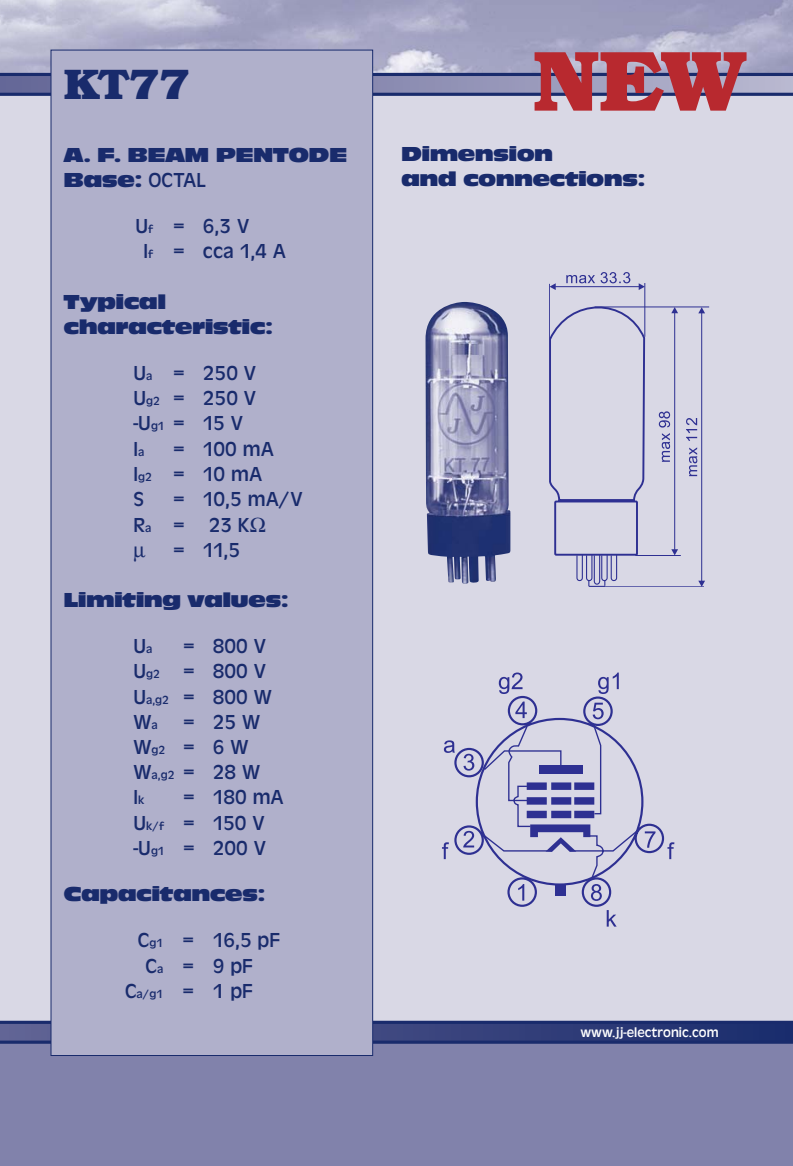
<style>
.page{position:relative;width:793px;height:1166px;background:#fff}
.page>*{position:absolute;margin:0;border:0;box-sizing:border-box;transform-origin:0 0}
.t1{font:700 87.5px "Bookman Itc TCE";color:#b8292f}
.t2{font:700 43.75px "Bookman Itc TCE";color:#192b6c}
.t3{font:21px/25.2px "Antique Oli TCE";color:#192b6c}
.t4{font:21px/25.2px "Antique Oli Nor PCE";color:#192b6c}
.t5{font:14px "Antique Oli TCE";color:#fff}
.s1{font-family:"Antique Oli TCE"}
.s2{font-size:12.25px}
</style>
<div class="page">
<div style="left:0;top:0;width:793px;height:1165px;background:#d9d8e5"></div>
<svg style="left:0;top:76px;width:793px;height:17px;background:#9798ba"></svg>
<img style="left:0;top:0;width:793px;height:73px">
<div style="left:0;top:1042px;width:793px;height:123px;background:#8182ab"></div>
<hr style="left:0;top:73px;width:793px;height:3px;background:#192b6c">
<hr style="left:0;top:93px;width:793px;height:3px;background:#192b6c">
<svg style="left:0;top:1023px;width:793px;height:17px;background:#313d79"></svg>
<img style="left:425px;top:302px;width:85px;height:282px">
<svg style="left:549px;top:297px;width:97px;height:290px"></svg>
<hr style="left:549px;top:284px;width:1px;height:55px;background:#2e3092">
<hr style="left:644px;top:283px;width:1px;height:54px;background:#2e3092">
<hr style="left:555px;top:286px;width:84px;height:1px;background:#2e3092">
<svg style="left:549px;top:283px;width:7px;height:7px"></svg>
<svg style="left:638px;top:283px;width:7px;height:7px"></svg>
<hr style="left:594px;top:307px;width:115px;height:1px;background:#2e3092">
<hr style="left:635px;top:555px;width:46px;height:1px;background:#2e3092">
<hr style="left:604px;top:586px;width:100px;height:1px;background:#2e3092">
<hr style="left:674px;top:313px;width:1px;height:237px;background:#2e3092">
<svg style="left:671px;top:549px;width:7px;height:6px"></svg>
<svg style="left:671px;top:307px;width:7px;height:6px"></svg>
<hr style="left:701px;top:313px;width:1px;height:268px;background:#2e3092">
<svg style="left:698px;top:307px;width:7px;height:6px"></svg>
<svg style="left:698px;top:580px;width:7px;height:7px"></svg>
<svg style="left:659px;top:411px;width:11px;height:51px"></svg>
<svg style="left:566px;top:272px;width:64px;height:11px"></svg>
<svg style="left:686px;top:418px;width:11px;height:58px"></svg>
<svg style="left:454px;top:695px;width:211px;height:191px"></svg>
<svg style="left:463px;top:831px;width:11px;height:16px"></svg>
<div style="left:554px;top:885px;width:11px;height:11px;background:#2e3092"></div>
<svg style="left:645px;top:831px;width:10px;height:16px"></svg>
<svg style="left:598px;top:672px;width:21px;height:22px"></svg>
<svg style="left:499px;top:672px;width:23px;height:22px"></svg>
<svg style="left:442px;top:842px;width:7px;height:17px"></svg>
<svg style="left:667px;top:842px;width:7px;height:17px"></svg>
<svg style="left:482px;top:701px;width:157px;height:177px"></svg>
<div style="left:454px;top:748px;width:30px;height:29px;border:2px solid #2e3092;border-radius:50%"></div>
<svg style="left:463px;top:753px;width:11px;height:17px"></svg>
<svg style="left:444px;top:740px;width:11px;height:13px"></svg>
<div style="left:507px;top:877px;width:30px;height:29px;border:2px solid #2e3092;border-radius:50%"></div>
<svg style="left:518px;top:884px;width:6px;height:16px"></svg>
<svg style="left:607px;top:910px;width:9px;height:16px"></svg>
<div style="left:582px;top:877px;width:29px;height:29px;border:2px solid #2e3092;border-radius:50%"></div>
<svg style="left:591px;top:884px;width:11px;height:17px"></svg>
<hr style="left:0;top:1020px;width:793px;height:3px;background:#192b6c">
<hr style="left:0;top:1040px;width:793px;height:3px;background:#192b6c">
<div style="left:51px;top:50px;width:322px;height:1005px;background:#b0b0cb"></div>
<h2 class="t2" style="left:64px;top:69px;width:127px">KT77</h2>
<p class="t4" style="left:64px;top:143px;width:284px">A. F. BEAM PENTODE<br>Base: <span class="s1">OCTAL</span></p>
<p class="t3" style="left:143px;top:214px;width:144px;text-indent:-8px">U<span class="s2">f</span> = 6,3 V<br>I<span class="s2">f</span> = cca 1,4 A</p>
<p class="t4" style="left:64px;top:290px;width:210px">Typical characteristic:</p>
<p class="t3" style="left:133px;top:361px;width:124px">U<span class="s2">a</span> = 250 V<br>U<span class="s2">g2</span> = 250 V -U<span class="s2">g1</span> = 15 V<br>I<span class="s2">a</span></p>
<p class="t3" style="left:133px;top:437px;width:142px;text-indent:40px">= 100 mA<br>I<span class="s2">g2</span> = 10 mA<br>S</p>
<p class="t3" style="left:173px;top:488px;width:131px">= 10,5 mA/V</p>
<p class="t3" style="left:133px;top:513px;width:118px">R<span class="s2">a</span> = 23 K</p>
<p class="t3" style="left:173px;top:538px;width:69px">= 11,5</p>
<p class="t4" style="left:64px;top:588px;width:225px">Limiting values:</p>
<p class="t3" style="left:133px;top:634px;width:20px">U<span class="s2">a</span></p>
<p class="t3" style="left:133px;top:634px;width:140px;text-indent:50px">= 800 V<br>U<span class="s2">g2</span> = 800 V<br>U<span class="s2">a,g2</span> = 800 W<br>W<span class="s2">a</span> = 25 W<br>W<span class="s2">g2</span> = 6 W<br>W<span class="s2">a,g2</span> = 28 W<br>I<span class="s2">k</span></p>
<p class="t3" style="left:133px;top:786px;width:152px;text-indent:50px">= 180 mA<br>U<span class="s2">k/f</span> = 150 V -U<span class="s2">g1</span> = 200 V</p>
<p class="t4" style="left:64px;top:882px;width:202px">Capacitances:</p>
<p class="t3" style="left:138px;top:928px;width:144px">C<span class="s2">g1</span> = 16,5 pF</p>
<p class="t3" style="left:145px;top:954px;width:109px">C<span class="s2">a</span> = 9 pF</p>
<p class="t3" style="left:125px;top:979px;width:129px">C<span class="s2">a/g1</span> = 1 pF</p>
<h1 class="t1" style="left:533px;top:50px;width:211px">NEW</h1>
<p class="t4" style="left:401px;top:142px;width:245px">Dimension<br>and connections:</p>
<p class="t5" style="left:580px;top:1027px;width:140px">www.jj-electronic.com</p>
<p class="t5" style="left:593px;top:1027px;width:127px">www.jj-electronic.sk</p>
</div>
